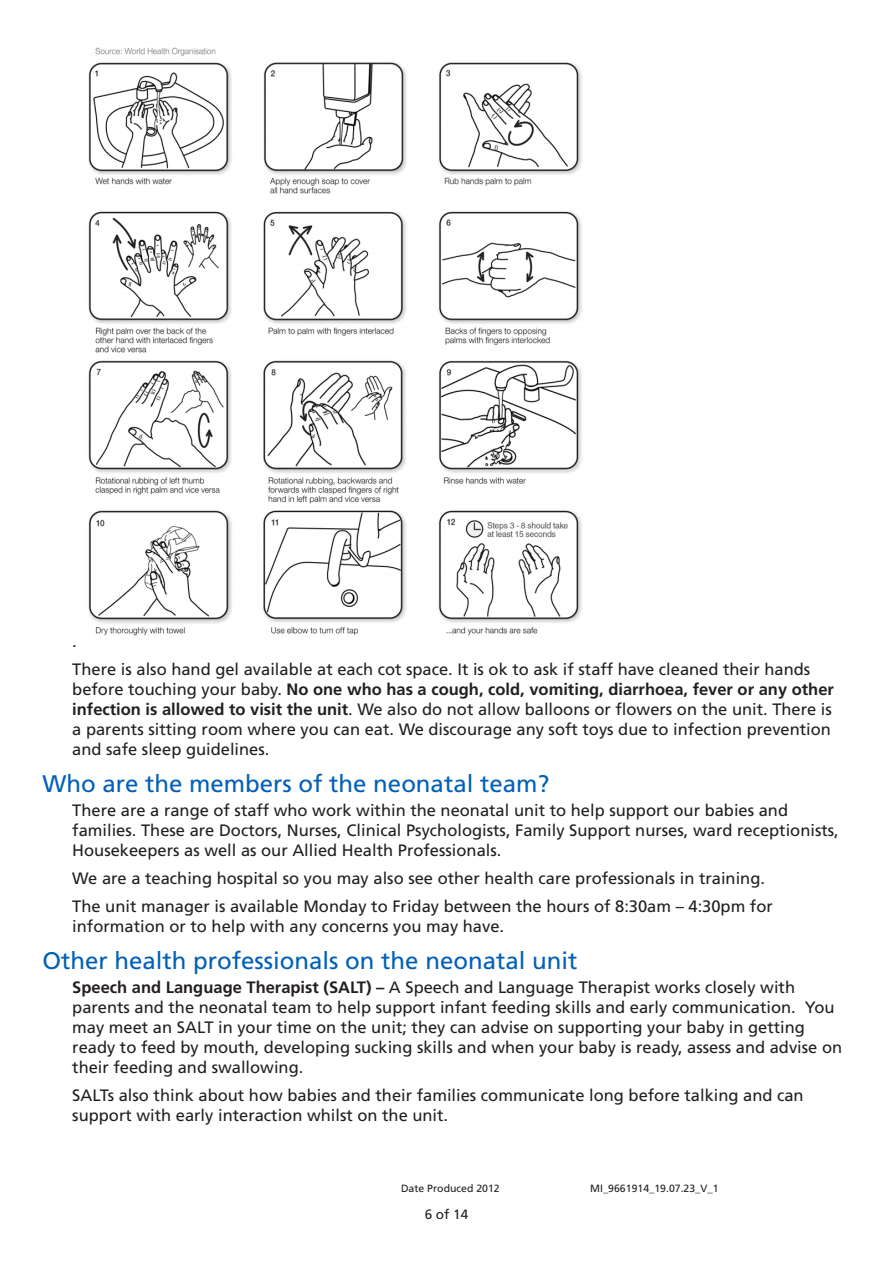
<style>
.page{position:relative;width:893px;height:1263px;background:#fff}
.page>*{position:absolute;margin:0;border:0;box-sizing:border-box;transform-origin:0 0}
.t1{font:24px "Frutiger LT Std";color:#005fb9}
.Body{font:16.5px/19.8px "Frutiger LT Std";color:#231f20}
.t2{font:13.5px "Frutiger LT Std";color:#231f20}
.t3{font:10.5px "Frutiger LT Std";color:#231f20}
.s1{font-weight:700}
</style>
<div class="page">
<img style="left:88px;top:47px;width:495px;height:589px">
<p class="Body" style="left:72px;top:631px;width:6px">.</p>
<p class="Body" style="left:72px;top:660px;width:763px">There is also hand gel available at each cot space. It is ok to ask if staff have cleaned their hands before touching your baby. <span class="s1">No one who has a cough, cold, vomiting, diarrhoea, fever or any other infection is allowed to visit the unit</span>. We also do not allow balloons or flowers on the unit. There is a parents sitting room where you can eat. We discourage any soft toys due to infection prevention and safe sleep guidelines.</p>
<p class="t1" style="left:43px;top:769px;width:508px">Who are the members of the neonatal team?</p>
<p class="Body" style="left:72px;top:800px;width:768px">There are a range of staff who work within the neonatal unit to help support our babies and families. These are Doctors, Nurses, Clinical Psychologists, Family Support nurses, ward receptionists,<br>Housekeepers as well as our Allied Health Professionals.</p>
<p class="Body" style="left:72px;top:868px;width:694px">We are a teaching hospital so you may also see other health care professionals in training.</p>
<p class="Body" style="left:72px;top:897px;width:702px">The unit manager is available Monday to Friday between the hours of 8:30am – 4:30pm for information or to help with any concerns you may have.</p>
<p class="t1" style="left:43px;top:947px;width:536px">Other health professionals on the neonatal unit</p>
<p class="Body" style="left:72px;top:978px;width:771px"><span class="s1">Speech and Language Therapist (SALT) –</span> A Speech and Language Therapist works closely with parents and the neonatal team to help support infant feeding skills and early communication. You may meet an SALT in your time on the unit; they can advise on supporting your baby in getting ready to feed by mouth, developing sucking skills and when your baby is ready, assess and advise on their feeding and swallowing.</p>
<p class="Body" style="left:72px;top:1085px;width:733px">SALTs also think about how babies and their families communicate long before talking and can support with early interaction whilst on the unit.</p>
<p class="t3" style="left:401px;top:1182px;width:100px">Date Produced 2012</p>
<p class="t3" style="left:590px;top:1182px;width:130px">MI_9661914_19.07.23_V_1</p>
<p class="t2" style="left:425px;top:1206px;width:45px">6 of 14</p>
</div>
